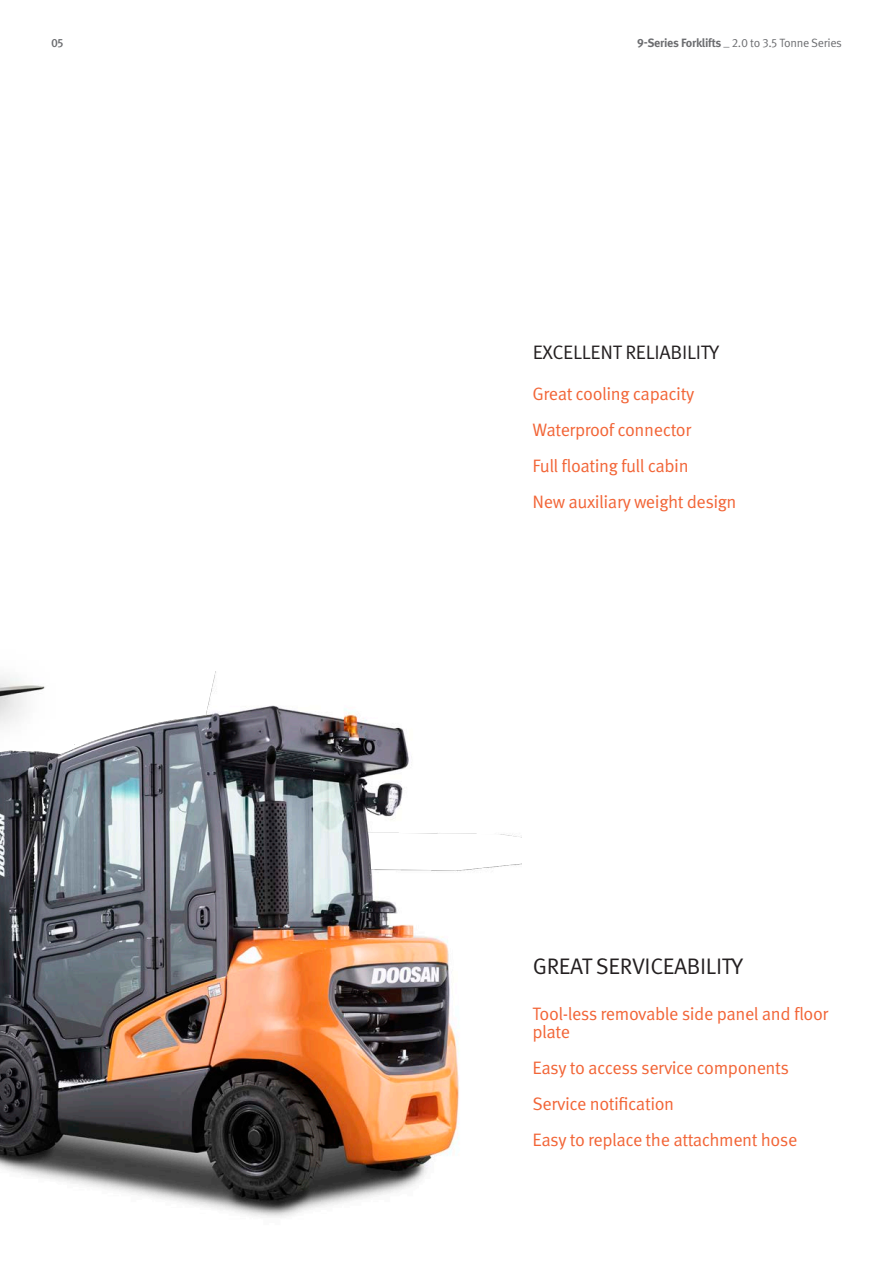
<style>
.page{position:relative;width:893px;height:1263px;background:#fff}
.page>*{position:absolute;margin:0;border:0;box-sizing:border-box;transform-origin:0 0}
.t1{font:22.5px "Meta Pro";letter-spacing:-.015em;color:#231f20}
.t2{font:19.5px "Meta Pro";letter-spacing:-.015em;color:#231f20}
.t3{font:18px/18px "Meta Pro";letter-spacing:-.025em;color:#f26537}
.t4{font:12px "Meta Pro";letter-spacing:-.025em;color:#6c6d70}
.t5{font:500 12px "Meta Pro";color:#6c6d70}
.s1{font-weight:700}
</style>
<div class="page">
<img style="left:0;top:671px;width:522px;height:547px">
<p class="t5" style="left:51px;top:36px;width:14px">05</p>
<p class="t4" style="left:637px;top:36px;width:206px"><span class="s1">9-Series Forklifts</span> _ 2.0 to 3.5 Tonne Series</p>
<p class="t2" style="left:533px;top:340px;width:188px">EXCELLENT RELIABILITY</p>
<p class="t3" style="left:533px;top:386px;width:163px">Great cooling capacity</p>
<p class="t3" style="left:533px;top:422px;width:160px">Waterproof connector</p>
<p class="t3" style="left:533px;top:458px;width:158px">Full floating full cabin</p>
<p class="t3" style="left:533px;top:494px;width:206px">New auxiliary weight design</p>
<p class="t1" style="left:533px;top:952px;width:212px">GREAT SERVICEABILITY</p>
<p class="t3" style="left:533px;top:1006px;width:297px">Tool-less removable side panel and floor plate</p>
<p class="t3" style="left:533px;top:1060px;width:258px">Easy to access service components</p>
<p class="t3" style="left:533px;top:1096px;width:143px">Service notification</p>
<p class="t3" style="left:533px;top:1132px;width:266px">Easy to replace the attachment hose</p>
</div>
